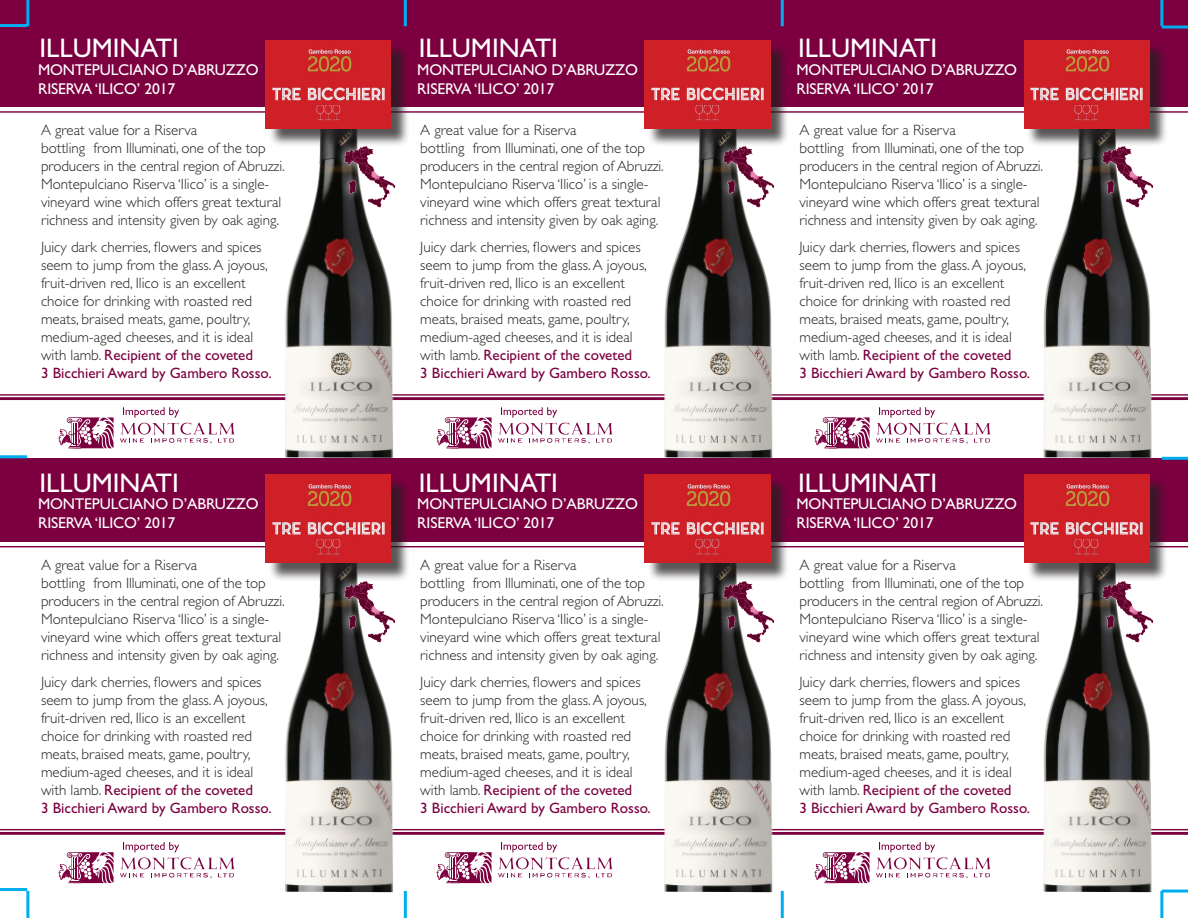
<style>
.page{position:relative;width:1188px;height:918px;background:#fff}
.page>*{position:absolute;margin:0;border:0;box-sizing:border-box;transform-origin:0 0}
.t1{font:27px "Gill Sans";color:#fff}
.t2{font:15.6px/18.8px "Gill Sans";letter-spacing:-.01em;color:#fff}
.t3{font:300 15px/18px "Gill Sans";color:#231f20}
.s1{font-weight:400;color:#7c0040}
</style>
<div class="page">
<div style="left:0;top:0;width:1188px;height:107px;background:#7c0040"></div>
<hr style="left:0;top:111px;width:1188px;height:2px;background:#7c0040">
<hr style="left:0;top:394px;width:1188px;height:2px;background:#7c0040">
<hr style="left:0;top:397px;width:1188px;height:3px;background:#7c0040">
<div style="left:0;top:458px;width:1188px;height:83px;background:#7c0040"></div>
<hr style="left:0;top:546px;width:1188px;height:1px;background:#7c0040">
<hr style="left:0;top:829px;width:1188px;height:1px;background:#7c0040">
<hr style="left:0;top:832px;width:1188px;height:3px;background:#7c0040">
<svg style="left:59px;top:417px;width:55px;height:31px"></svg>
<svg style="left:120px;top:407px;width:115px;height:37px"></svg>
<svg style="left:437px;top:417px;width:55px;height:31px"></svg>
<svg style="left:498px;top:407px;width:115px;height:37px"></svg>
<svg style="left:815px;top:417px;width:55px;height:31px"></svg>
<svg style="left:876px;top:407px;width:115px;height:37px"></svg>
<svg style="left:59px;top:852px;width:55px;height:31px"></svg>
<svg style="left:120px;top:842px;width:115px;height:37px"></svg>
<svg style="left:437px;top:852px;width:55px;height:31px"></svg>
<svg style="left:498px;top:842px;width:115px;height:37px"></svg>
<svg style="left:815px;top:852px;width:55px;height:31px"></svg>
<svg style="left:876px;top:842px;width:115px;height:37px"></svg>
<hr style="left:0;top:888px;width:27px;height:3px;background:#00aeef">
<hr style="left:0;top:455px;width:27px;height:3px;background:#00aeef">
<hr style="left:0;top:24px;width:27px;height:3px;background:#00aeef">
<hr style="left:1162px;top:890px;width:26px;height:3px;background:#00aeef">
<hr style="left:1162px;top:457px;width:26px;height:3px;background:#00aeef">
<hr style="left:1162px;top:26px;width:26px;height:3px;background:#00aeef">
<hr style="left:1160px;top:891px;width:3px;height:27px;background:#00aeef">
<hr style="left:781px;top:891px;width:3px;height:27px;background:#00aeef">
<hr style="left:404px;top:891px;width:3px;height:27px;background:#00aeef">
<hr style="left:26px;top:891px;width:3px;height:27px;background:#00aeef">
<hr style="left:1160px;top:0;width:3px;height:26px;background:#00aeef">
<hr style="left:781px;top:0;width:3px;height:26px;background:#00aeef">
<hr style="left:404px;top:0;width:3px;height:26px;background:#00aeef">
<hr style="left:26px;top:0;width:3px;height:26px;background:#00aeef">
<img style="left:280px;top:148px;width:119px;height:310px">
<div style="left:268px;top:43px;width:142px;height:105px;background:#231f20;opacity:.75"></div>
<img style="left:266px;top:40px;width:125px;height:89px">
<div style="left:335px;top:138px;width:69px;height:78px;background:#fff;opacity:.75"></div>
<img style="left:343px;top:146px;width:54px;height:65px">
<img style="left:660px;top:148px;width:118px;height:310px">
<div style="left:647px;top:43px;width:142px;height:105px;background:#231f20;opacity:.75"></div>
<img style="left:645px;top:40px;width:125px;height:89px">
<div style="left:714px;top:138px;width:69px;height:78px;background:#fff;opacity:.75"></div>
<img style="left:723px;top:146px;width:54px;height:65px">
<img style="left:1039px;top:148px;width:119px;height:310px">
<div style="left:1026px;top:43px;width:142px;height:105px;background:#231f20;opacity:.75"></div>
<img style="left:1024px;top:40px;width:125px;height:89px">
<div style="left:1094px;top:138px;width:68px;height:78px;background:#fff;opacity:.75"></div>
<img style="left:1102px;top:146px;width:54px;height:65px">
<img style="left:280px;top:582px;width:119px;height:310px">
<div style="left:268px;top:477px;width:142px;height:105px;background:#231f20;opacity:.75"></div>
<img style="left:266px;top:475px;width:125px;height:88px">
<div style="left:335px;top:572px;width:69px;height:78px;background:#fff;opacity:.75"></div>
<img style="left:343px;top:580px;width:54px;height:65px">
<img style="left:660px;top:582px;width:118px;height:310px">
<div style="left:647px;top:477px;width:142px;height:105px;background:#231f20;opacity:.75"></div>
<img style="left:645px;top:475px;width:125px;height:88px">
<div style="left:714px;top:572px;width:69px;height:78px;background:#fff;opacity:.75"></div>
<img style="left:723px;top:580px;width:54px;height:65px">
<img style="left:1039px;top:582px;width:119px;height:310px">
<div style="left:1026px;top:477px;width:142px;height:105px;background:#231f20;opacity:.75"></div>
<img style="left:1024px;top:475px;width:125px;height:88px">
<div style="left:1094px;top:572px;width:68px;height:78px;background:#fff;opacity:.75"></div>
<img style="left:1102px;top:580px;width:54px;height:65px">
<h1 class="t1" style="left:40px;top:33px;width:141px">illuminati</h1>
<h1 class="t1" style="left:419px;top:33px;width:141px">illuminati</h1>
<h1 class="t1" style="left:798px;top:33px;width:141px">illuminati</h1>
<p class="t2" style="left:38px;top:60px;width:222px">MONTEPULCIAN O D’ABRUZZO riserva ‘ilico’ 2017</p>
<p class="t2" style="left:417px;top:60px;width:222px">MONTEPULCIAN O D’ABRUZZO riserva ‘ilico’ 2017</p>
<p class="t2" style="left:797px;top:60px;width:222px">MONTEPULCIAN O D’ABRUZZO riserva ‘ilico’ 2017</p>
<p class="t3" style="left:41px;top:121px;width:245px">A great value for a Riserva<br>bottling from Illuminati, one of the top producers in the central region of Abruzzi.<br>Montepulciano Riserva ‘Ilico’ is a single&shy;vineyard wine which offers great textural richness and intensity given by oak aging.</p>
<p class="t3" style="left:41px;top:238px;width:232px">Juicy dark cherries, flowers and spices seem to jump from the glass. A joyous, fruit-driven red, Ilico is an excellent choice for drinking with roasted red meats, braised meats, game, poultry, medium-aged cheeses, and it is ideal with lamb. <span class="s1">Recipient of the coveted<br>3 Bicchieri Award by Gambero Rosso.</span></p>
<p class="t3" style="left:420px;top:121px;width:245px">A great value for a Riserva<br>bottling from Illuminati, one of the top producers in the central region of Abruzzi.<br>Montepulciano Riserva ‘Ilico’ is a single&shy;vineyard wine which offers great textural richness and intensity given by oak aging.</p>
<p class="t3" style="left:420px;top:238px;width:232px">Juicy dark cherries, flowers and spices seem to jump from the glass. A joyous, fruit-driven red, Ilico is an excellent choice for drinking with roasted red meats, braised meats, game, poultry, medium-aged cheeses, and it is ideal with lamb. <span class="s1">Recipient of the coveted<br>3 Bicchieri Award by Gambero Rosso.</span></p>
<p class="t3" style="left:800px;top:121px;width:245px">A great value for a Riserva<br>bottling from Illuminati, one of the top producers in the central region of Abruzzi.<br>Montepulciano Riserva ‘Ilico’ is a single&shy;vineyard wine which offers great textural richness and intensity given by oak aging.</p>
<p class="t3" style="left:800px;top:238px;width:232px">Juicy dark cherries, flowers and spices seem to jump from the glass. A joyous, fruit-driven red, Ilico is an excellent choice for drinking with roasted red meats, braised meats, game, poultry, medium-aged cheeses, and it is ideal with lamb. <span class="s1">Recipient of the coveted<br>3 Bicchieri Award by Gambero Rosso.</span></p>
<h1 class="t1" style="left:40px;top:467px;width:141px">illuminati</h1>
<h1 class="t1" style="left:419px;top:467px;width:141px">illuminati</h1>
<h1 class="t1" style="left:798px;top:467px;width:141px">illuminati</h1>
<p class="t2" style="left:38px;top:495px;width:222px">MONTEPULCIAN O D’ABRUZZO riserva ‘ilico’ 2017</p>
<p class="t2" style="left:417px;top:495px;width:222px">MONTEPULCIAN O D’ABRUZZO riserva ‘ilico’ 2017</p>
<p class="t2" style="left:797px;top:495px;width:222px">MONTEPULCIAN O D’ABRUZZO riserva ‘ilico’ 2017</p>
<p class="t3" style="left:41px;top:556px;width:245px">A great value for a Riserva<br>bottling from Illuminati, one of the top producers in the central region of Abruzzi.<br>Montepulciano Riserva ‘Ilico’ is a single&shy;vineyard wine which offers great textural richness and intensity given by oak aging.</p>
<p class="t3" style="left:41px;top:673px;width:232px">Juicy dark cherries, flowers and spices seem to jump from the glass. A joyous, fruit-driven red, Ilico is an excellent choice for drinking with roasted red meats, braised meats, game, poultry, medium-aged cheeses, and it is ideal with lamb. <span class="s1">Recipient of the coveted<br>3 Bicchieri Award by Gambero Rosso.</span></p>
<p class="t3" style="left:420px;top:556px;width:245px">A great value for a Riserva<br>bottling from Illuminati, one of the top producers in the central region of Abruzzi.<br>Montepulciano Riserva ‘Ilico’ is a single&shy;vineyard wine which offers great textural richness and intensity given by oak aging.</p>
<p class="t3" style="left:420px;top:673px;width:232px">Juicy dark cherries, flowers and spices seem to jump from the glass. A joyous, fruit-driven red, Ilico is an excellent choice for drinking with roasted red meats, braised meats, game, poultry, medium-aged cheeses, and it is ideal with lamb. <span class="s1">Recipient of the coveted<br>3 Bicchieri Award by Gambero Rosso.</span></p>
<p class="t3" style="left:800px;top:556px;width:245px">A great value for a Riserva<br>bottling from Illuminati, one of the top producers in the central region of Abruzzi.<br>Montepulciano Riserva ‘Ilico’ is a single&shy;vineyard wine which offers great textural richness and intensity given by oak aging.</p>
<p class="t3" style="left:800px;top:673px;width:232px">Juicy dark cherries, flowers and spices seem to jump from the glass. A joyous, fruit-driven red, Ilico is an excellent choice for drinking with roasted red meats, braised meats, game, poultry, medium-aged cheeses, and it is ideal with lamb. <span class="s1">Recipient of the coveted<br>3 Bicchieri Award by Gambero Rosso.</span></p>
</div>
